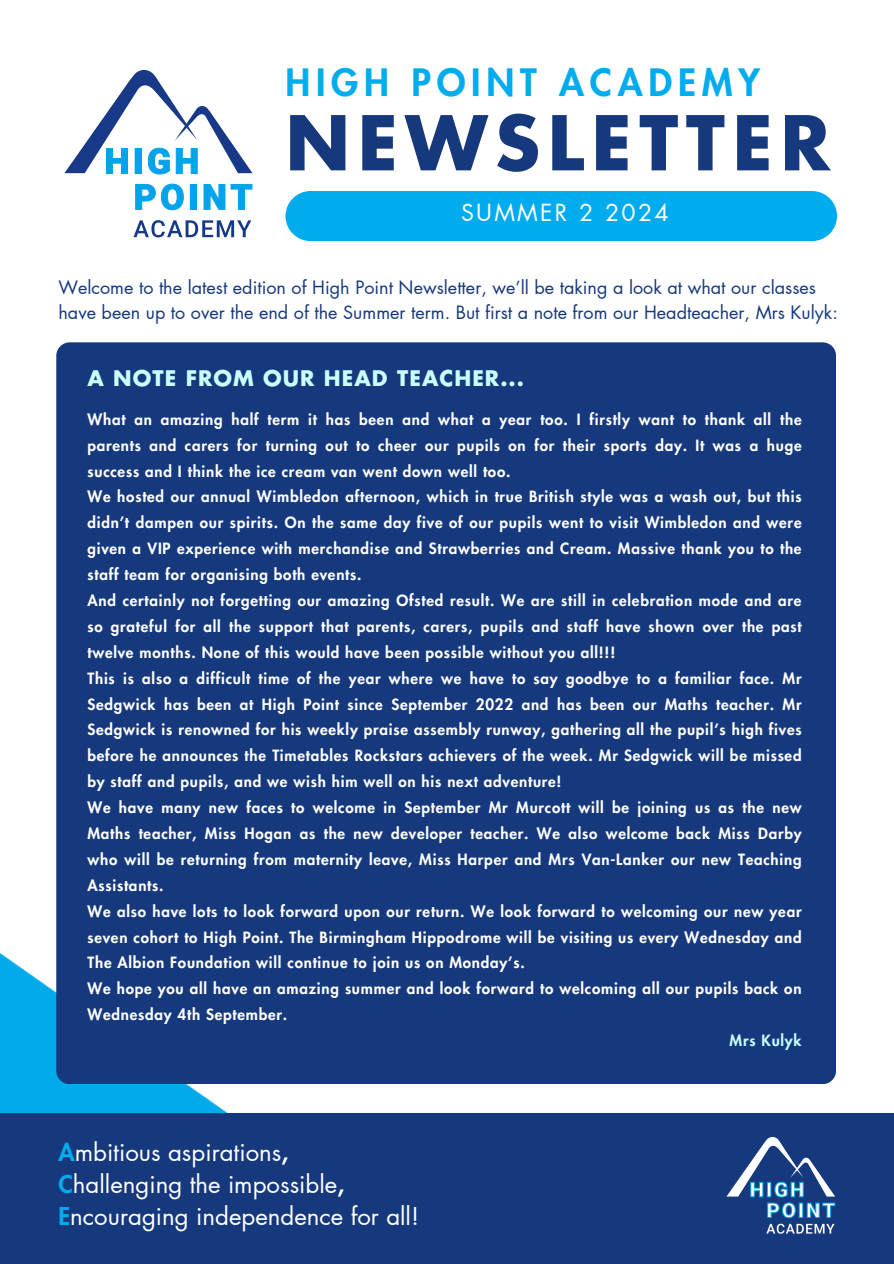
<style>
.page{position:relative;width:894px;height:1264px;background:#fff}
.page>*{position:absolute;margin:0;border:0;box-sizing:border-box;transform-origin:0 0}
.t1{font:700 73.35px "Futura LT Pro";letter-spacing:.1em;color:#16397d}
.t2{font:800 36.75px "Futura LT Pro";letter-spacing:.16em;color:#00acee}
.t3{font:24px/31.5px "Futura LT Pro";color:#fff}
.t4{font:23.1px "Futura LT Pro";letter-spacing:.1em;color:#fff}
.t5{font:700 21px "Futura LT Pro";letter-spacing:.05em;color:#c9ffff}
.t6{font:18px/24.8px "Futura LT Pro";color:#16397d}
.t7{font:800 15.15px/25.8px "Futura LT Pro";letter-spacing:.05em;color:#fff;text-align:justify}
.t8{font:800 15.15px "Futura LT Pro";letter-spacing:.05em;color:#c9ffff}
.s1{font-weight:800;color:#00acee}
.s2{font-weight:800}
</style>
<div class="page">
<img style="left:0;top:952px;width:228px;height:161px">
<div style="left:56px;top:342px;width:779px;height:742px;background:#16397d;border-radius:14px"></div>
<div style="left:285px;top:191px;width:551px;height:50px;background:#00acee;border-radius:25px"></div>
<svg style="left:64px;top:70px;width:188px;height:104px"></svg>
<svg style="left:135px;top:184px;width:49px;height:26px"></svg>
<div style="left:190px;top:184px;width:6px;height:25px;background:#01a4ea"></div>
<svg style="left:204px;top:184px;width:48px;height:26px"></svg>
<svg style="left:133px;top:220px;width:118px;height:17px"></svg>
<div style="left:0;top:1113px;width:893px;height:150px;background:#16397d"></div>
<svg style="left:726px;top:1137px;width:108px;height:80px"></svg>
<svg style="left:766px;top:1223px;width:68px;height:10px"></svg>
<p class="t2" style="left:285px;top:66px;width:476px">HIGH POINT ACADEMY</p>
<p class="t1" style="left:285px;top:110px;width:546px">NEWSLETTER</p>
<p class="t4" style="left:461px;top:202px;width:209px">SUMMER 2 2024</p>
<p class="t6" style="left:58px;top:276px;width:780px">Welcome to the latest edition of High Point Newsletter, we’ll be taking a look at what our classes have been up to over the end of the Summer term. But first a note from our Headteacher, Mrs Kulyk:</p>
<p class="t5" style="left:87px;top:368px;width:438px">A NOTE FROM OUR HEAD TEACHER...</p>
<h2 class="t7" style="left:87px;top:407px;width:715px">What an amazing half term it has been and what a year too. I firstly want to thank all the parents and carers for turning out to cheer our pupils on for their sports day. It was a huge success and I think the ice cream van went down well too.</h2>
<h1 class="t7" style="left:87px;top:484px;width:715px">We hosted our annual Wimbledon afternoon, which in true British style was a wash out, but this didn’t dampen our spirits. On the same day five of our pupils went to visit Wimbledon and were given a VIP experience with merchandise and Strawberries and Cream. Massive thank you to the staff team for organising both events.</h1>
<h3 class="t7" style="left:87px;top:588px;width:715px">And certainly not forgetting our amazing Ofsted result. We are still in celebration mode and are so grateful for all the support that parents, carers, pupils and staff have shown over the past twelve months. None of this would have been possible without you all!!!</h3>
<h6 class="t7" style="left:87px;top:666px;width:715px">This is also a difficult time of the year where we have to say goodbye to a familiar face. Mr Sedgwick has been at High Point since September 2022 and has been our Maths teacher. Mr Sedgwick is renowned for his weekly praise assembly runway, gathering all the pupil’s high fives before he announces the Timetables Rockstars achievers of the week. Mr Sedgwick will be missed by staff and pupils, and we wish him well on his next adventure!</h6>
<h5 class="t7" style="left:87px;top:795px;width:715px">We have many new faces to welcome in September Mr Murcott will be joining us as the new Maths teacher, Miss Hogan as the new developer teacher. We also welcome back Miss Darby who will be returning from maternity leave, Miss Harper and Mrs Van-Lanker our new Teaching Assistants.</h5>
<p class="t7" style="left:87px;top:898px;width:715px">We also have lots to look forward upon our return. We look forward to welcoming our new year seven cohort to High Point. The Birmingham Hippodrome will be visiting us every Wednesday and The Albion Foundation will continue to join us on Monday’s.</p>
<p class="t7" style="left:87px;top:976px;width:715px">We hope you all have an amazing summer and look forward to welcoming all our pupils back on<br>Wednesday 4th September.</p>
<p class="t8" style="left:729px;top:1033px;width:73px">Mrs Kulyk</p>
<p class="t3" style="left:58px;top:1137px;width:362px"><span class="s1">A</span>mbitious aspirations<span class="s2">,<br></span><span class="s1">C</span>hallenging the impossible<span class="s2">,<br></span><span class="s1">E</span>ncouraging independence for all!</p>
</div>
